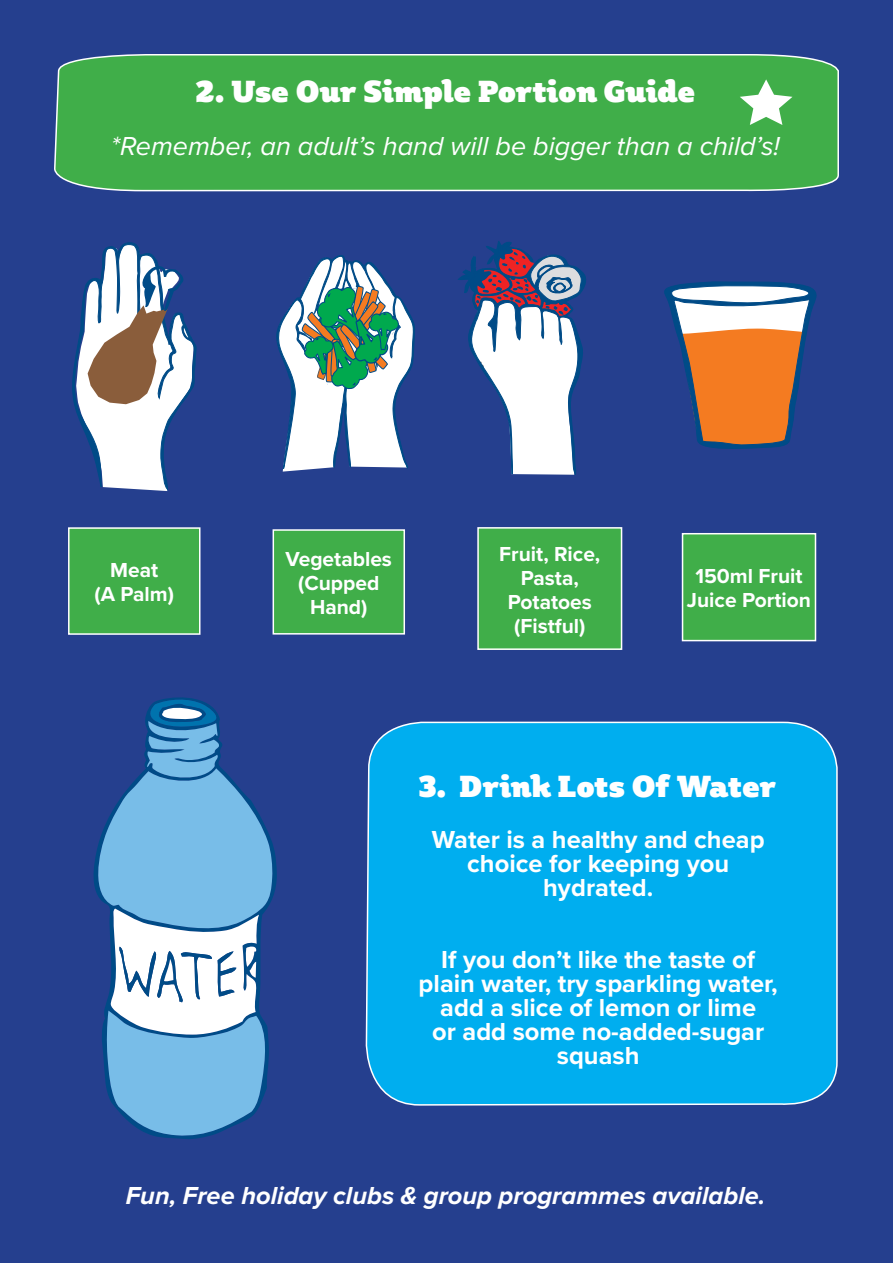
<style>
.page{position:relative;width:893px;height:1263px;background:#253f8e}
.page>*{position:absolute;margin:0;border:0;box-sizing:border-box;transform-origin:0 0}
.t1{font:30px "Plume Ad";color:#fff}
.t2{font:italic 27px "Proxima Nova";color:#fff}
.t3{font:700 25.5px/24px "Proxima Nova";color:#fff;text-align:center}
.t4{font:italic 700 25.5px "Proxima Nova";color:#fff}
.t5{font:700 21px/24px "Proxima Nova";color:#fff;text-align:center}
</style>
<div class="page">
<div style="left:54px;top:54px;width:785px;height:138px;background:#40ae49"></div>
<svg style="left:740px;top:79px;width:52px;height:46px;background:#8fcf94"></svg>
<svg style="left:276px;top:255px;width:139px;height:217px"></svg>
<div style="left:273px;top:530px;width:131px;height:104px;background:#40ae49"></div>
<div style="left:273px;top:529px;width:132px;height:105px;border:2px solid #fff"></div>
<svg style="left:458px;top:241px;width:128px;height:234px"></svg>
<div style="left:478px;top:528px;width:144px;height:121px;background:#40ae49"></div>
<div style="left:477px;top:527px;width:145px;height:123px;border:2px solid #fff"></div>
<svg style="left:664px;top:281px;width:153px;height:168px"></svg>
<div style="left:682px;top:534px;width:133px;height:107px;background:#40ae49"></div>
<div style="left:682px;top:533px;width:134px;height:108px;border:2px solid #fff"></div>
<div style="left:365px;top:721px;width:473px;height:385px;background:#00aeef"></div>
<svg style="left:93px;top:697px;width:180px;height:440px"></svg>
<svg style="left:72px;top:242px;width:125px;height:249px"></svg>
<div style="left:69px;top:528px;width:131px;height:106px;background:#40ae49"></div>
<div style="left:68px;top:527px;width:132px;height:108px;border:2px solid #fff"></div>
<p class="t1" style="left:195px;top:72px;width:502px">2. Use Our Simple Portion Guide</p>
<p class="t2" style="left:111px;top:130px;width:670px">*Remember, an adult’s hand will be bigger than a child’s!</p>
<p class="t5" style="left:110px;top:559px;width:50px">Meat</p>
<p class="t5" style="left:95px;top:583px;width:81px">(A Palm)</p>
<p class="t5" style="left:286px;top:548px;width:108px">Vegetables</p>
<p class="t5" style="left:298px;top:572px;width:83px">(Cupped<br>Hand)</p>
<p class="t5" style="left:499px;top:543px;width:103px">Fruit, Rice,<br>Pasta,<br>Potatoes</p>
<p class="t5" style="left:514px;top:615px;width:73px">(Fistful)</p>
<p class="t5" style="left:695px;top:565px;width:109px">150ml Fruit</p>
<p class="t5" style="left:687px;top:589px;width:126px">Juice Portion</p>
<p class="t1" style="left:419px;top:767px;width:359px">3. Drink Lots Of Water</p>
<p class="t3" style="left:432px;top:829px;width:334px">Water is a healthy and cheap choice for keeping you</p>
<p class="t3" style="left:543px;top:877px;width:112px">hydrated.</p>
<p class="t3" style="left:419px;top:949px;width:361px">If you don’t like the taste of plain water, try sparkling water, add a slice of lemon or lime<br>or add some no-added-sugar squash</p>
<p class="t4" style="left:126px;top:1180px;width:641px">Fun, Free holiday clubs &amp; group programmes available.</p>
</div>
